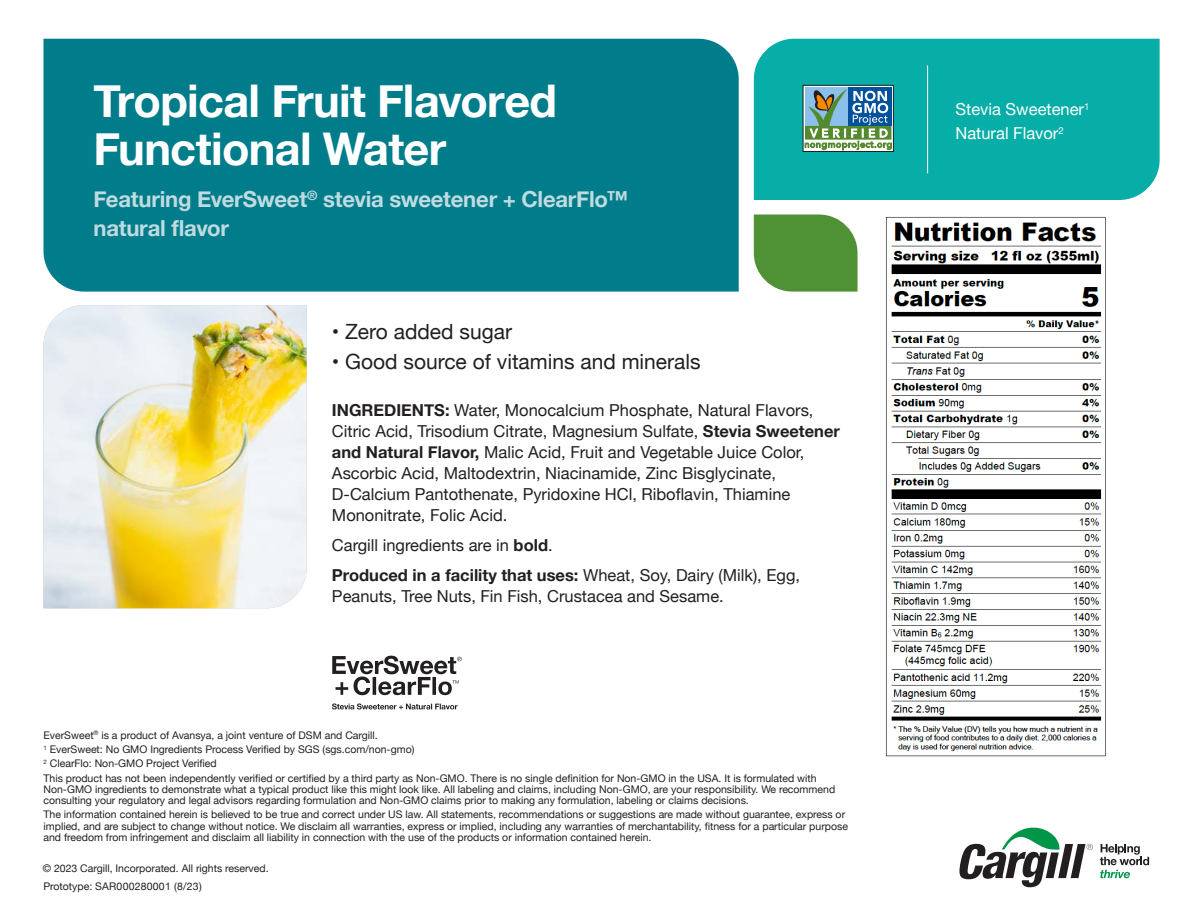
<style>
.page{position:relative;width:1188px;height:918px;background:#fff}
.page>*{position:absolute;margin:0;border:0;box-sizing:border-box;transform-origin:0 0}
._01_PROTOTYPE_NAME{font:700 45px/48.4px "Helvetica Neue";letter-spacing:-.015em;color:#fff}
._01_PROTOTYPE_NAME-2{font:700 22.05px/29px "Helvetica Neue";letter-spacing:-.01em;color:#c0dbe0}
.Body_Large_10_13{font:21px "Helvetica Neue";color:#231f20}
.Body_Large_10_13-2{font:16.5px/21px "Helvetica Neue";color:#231f20}
.Body_Large_10_13-3{font:16.5px "Helvetica Neue";color:#fff}
.FOOTNOTES{font:10.5px/11.2px "Helvetica Neue";color:#231f20}
.FOOTNOTES-2{font:10.5px "Helvetica Neue";letter-spacing:.02em;color:#231f20}
.s1{font-weight:700}
</style>
<div class="page">
<svg style="left:959px;top:827px;width:134px;height:60px"></svg>
<svg style="left:1100px;top:844px;width:49px;height:34px"></svg>
<img style="left:44px;top:305px;width:263px;height:303px">
<div style="left:44px;top:39px;width:695px;height:253px;background:#007c8a"></div>
<div style="left:754px;top:39px;width:406px;height:161px;background:#07ada7"></div>
<svg style="left:754px;top:215px;width:104px;height:77px;background:#5d9b46"></svg>
<img style="left:886px;top:216px;width:220px;height:541px">
<svg style="left:332px;top:704px;width:126px;height:6px"></svg>
<svg style="left:332px;top:656px;width:130px;height:39px"></svg>
<div style="left:803px;top:85px;width:91px;height:67px;background:#01519b;border:1px solid #231f20"></div>
<div style="left:805px;top:87px;width:43px;height:39px;background:#8ac0ea"></div>
<svg style="left:805px;top:89px;width:87px;height:61px"></svg>
<hr style="left:927px;top:65px;width:1px;height:108px;background:#fff">
<p class="_01_PROTOTYPE_NAME" style="left:93px;top:78px;width:465px">Tropical Fruit Flavored<br>Functional Water</p>
<p class="_01_PROTOTYPE_NAME-2" style="left:93px;top:185px;width:536px">Featuring EverSweet<sup>®</sup> stevia sweetener + ClearFlo™ natural flavor</p>
<p class="Body_Large_10_13" style="left:332px;top:316px;width:182px">• Zero added sugar</p>
<p class="Body_Large_10_13" style="left:332px;top:346px;width:370px">• Good source of vitamins and minerals</p>
<p class="Body_Large_10_13-2" style="left:332px;top:400px;width:509px"><span class="s1">INGREDIENTS:</span> Water, Monocalcium Phosphate, Natural Flavors, Citric Acid, Trisodium Citrate, Magnesium Sulfate, <span class="s1">Stevia Sweetener and Natural Flavor,</span> Malic Acid, Fruit and Vegetable Juice Color, Ascorbic Acid, Maltodextrin, Niacinamide, Zinc Bisglycinate, D-Calcium Pantothenate, Pyridoxine HCl, Riboflavin, Thiamine Mononitrate, Folic Acid.</p>
<p class="Body_Large_10_13-2" style="left:332px;top:535px;width:222px">Cargill ingredients are in <span class="s1">bold</span>.</p>
<p class="Body_Large_10_13-2" style="left:332px;top:565px;width:470px"><span class="s1">Produced in a facility that uses:</span> Wheat, Soy, Dairy (Milk), Egg,<br>Peanuts, Tree Nuts, Fin Fish, Crustacea and Sesame.</p>
<p class="FOOTNOTES" style="left:44px;top:730px;width:336px">EverSweet<sup>®</sup> is a product of Avansya, a joint venture of DSM and Cargill.</p>
<p class="FOOTNOTES" style="left:44px;top:744px;width:372px"><sup>1</sup> EverSweet: No GMO Ingredients Process Verified by SGS (sgs.com/non-gmo)</p>
<p class="FOOTNOTES" style="left:44px;top:759px;width:175px"><sup>2</sup> ClearFlo: Non-GMO Project Verified</p>
<p class="FOOTNOTES" style="left:44px;top:773px;width:793px">This product has not been independently verified or certified by a third party as Non-GMO. There is no single definition for Non-GMO in the USA. It is formulated with<br>Non-GMO ingredients to demonstrate what a typical product like this might look like. All labeling and claims, including Non-GMO, are your responsibility. We recommend consulting your regulatory and legal advisors regarding formulation and Non-GMO claims prior to making any formulation, labeling or claims decisions.</p>
<p class="FOOTNOTES" style="left:44px;top:810px;width:806px">The information contained herein is believed to be true and correct under US law. All statements, recommendations or suggestions are made without guarantee, express or implied, and are subject to change without notice. We disclaim all warranties, express or implied, including any warranties of merchantability, fitness for a particular purpose and freedom from infringement and disclaim all liability in connection with the use of the products or information contained herein.</p>
<p class="FOOTNOTES" style="left:43px;top:863px;width:227px">© 2023 Cargill, Incorporated. All rights reserved.</p>
<p class="FOOTNOTES-2" style="left:43px;top:879px;width:160px">Prototype: SAR000280001 (8/23)</p>
<p class="Body_Large_10_13-3" style="left:956px;top:97px;width:135px">Stevia Sweetener<sup>1</sup></p>
<p class="Body_Large_10_13-3" style="left:956px;top:121px;width:110px">Natural Flavor<sup>2</sup></p>
</div>
